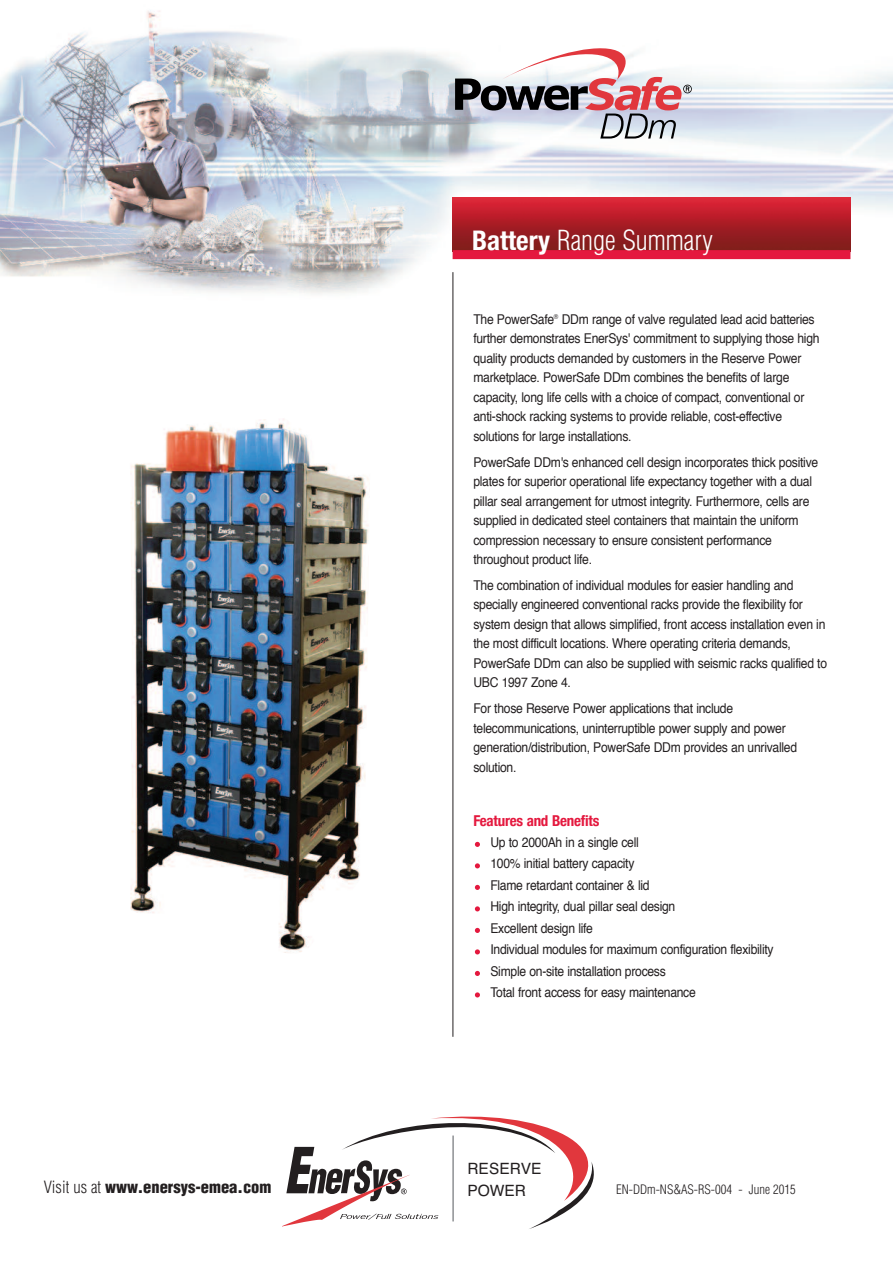
<style>
.page{position:relative;width:893px;height:1263px;background:#fff}
.page>*{position:absolute;margin:0;border:0;box-sizing:border-box;transform-origin:0 0}
.t1{font:300 condensed 27px "Helvetica";color:#fff}
.t2{font:900 condensed 16.5px "Helvetica";color:#231f20}
.t3{font:15.6px/21.5px "Helvetica";color:#231f20}
.t4{font:700 condensed 15px "Helvetica Neue";letter-spacing:-.015em;color:#e4183e}
.t5{font:13.5px/19.5px "Helvetica";letter-spacing:-.02em;color:#231f20;scale:.9 1}
.t6{font:300 condensed 12.75px "Helvetica";color:#231f20}
.s1{font-weight:300}
.s2{font-family:"Helvetica Neue";font-weight:700}
</style>
<div class="page">
<img style="left:0;top:10px;width:893px;height:295px">
<hr style="left:453px;top:272px;width:1px;height:765px;background:#231f20">
<svg style="left:283px;top:1116px;width:311px;height:113px"></svg>
<img style="left:453px;top:198px;width:397px;height:52px">
<svg style="left:455px;top:48px;width:237px;height:91px"></svg>
<div style="left:453px;top:250px;width:397px;height:9px;background:#e4183e"></div>
<img style="left:130px;top:419px;width:239px;height:534px">
<svg style="left:475px;top:842px;width:5px;height:5px"></svg>
<svg style="left:475px;top:863px;width:5px;height:5px"></svg>
<svg style="left:475px;top:885px;width:5px;height:5px"></svg>
<svg style="left:475px;top:906px;width:5px;height:5px"></svg>
<svg style="left:475px;top:928px;width:5px;height:5px"></svg>
<svg style="left:475px;top:949px;width:5px;height:5px"></svg>
<svg style="left:475px;top:971px;width:5px;height:5px"></svg>
<svg style="left:475px;top:992px;width:5px;height:5px"></svg>
<p class="t2" style="left:44px;top:1178px;width:229px"><span class="s1">Visit us at</span> www.enersys-emea.com</p>
<h1 class="t1" style="left:472px;top:225px;width:242px"><span class="s2">Battery</span> Range Summary</h1>
<p class="t5" style="left:473px;top:310px;width:386px">The PowerSafe<sup>®</sup> DDm range of valve regulated lead acid batteries further demonstrates EnerSys' commitment to supplying those high quality products demanded by customers in the Reserve Power marketplace. PowerSafe DDm combines the benefits of large capacity, long life cells with a choice of compact, conventional or anti-shock racking systems to provide reliable, cost-effective solutions for large installations.</p>
<p class="t5" style="left:473px;top:453px;width:385px">PowerSafe DDm's enhanced cell design incorporates thick positive plates for superior operational life expectancy together with a dual pillar seal arrangement for utmost integrity. Furthermore, cells are supplied in dedicated steel containers that maintain the uniform compression necessary to ensure consistent performance throughout product life.</p>
<p class="t5" style="left:473px;top:576px;width:395px">The combination of individual modules for easier handling and specially engineered conventional racks provide the flexibility for system design that allows simplified, front access installation even in the most difficult locations. Where operating criteria demands, PowerSafe DDm can also be supplied with seismic racks qualified to UBC 1997 Zone 4.</p>
<p class="t5" style="left:473px;top:700px;width:361px">For those Reserve Power applications that include telecommunications, uninterruptible power supply and power generation/distribution, PowerSafe DDm provides an unrivalled solution.</p>
<p class="t4" style="left:473px;top:812px;width:127px">Features and Benefits</p>
<p class="t5" style="left:490px;top:832px;width:316px;line-height:21.5px">Up to 2000Ah in a single cell<br>100% initial battery capacity<br>Flame retardant container &amp; lid<br>High integrity, dual pillar seal design<br>Excellent design life<br>Individual modules for maximum configuration flexibility Simple on-site installation process<br>Total front access for easy maintenance</p>
<p class="t3" style="left:467px;top:1158px;width:76px">RESERVE<br>POWER</p>
<p class="t6" style="left:616px;top:1182px;width:181px">EN-DDm-NS&amp;AS-RS-004 - June 2015</p>
</div>
